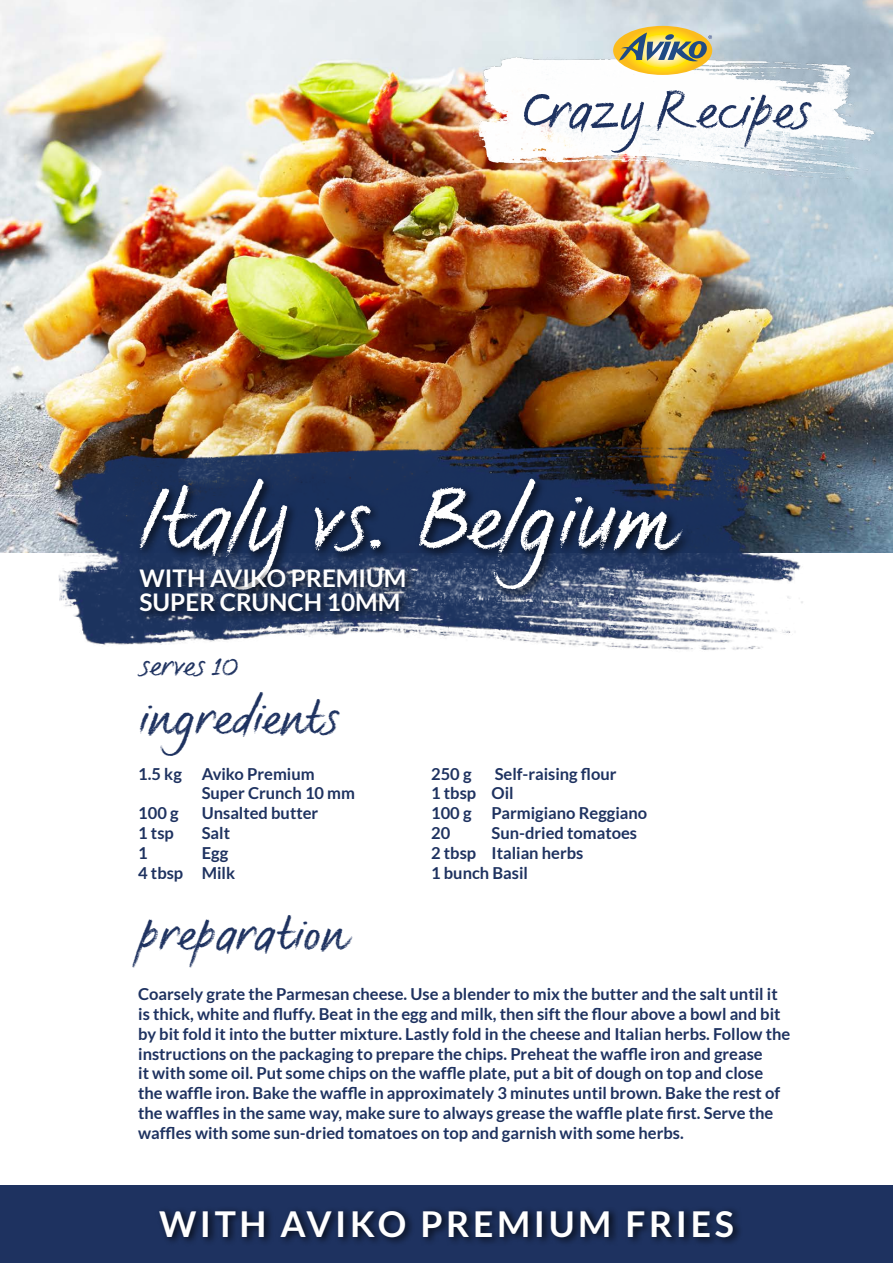
<style>
.page{position:relative;width:893px;height:1263px;background:#fff}
.page>*{position:absolute;margin:0;border:0;box-sizing:border-box;transform-origin:0 0}
.t1{font:87.75px "FS Sammy";color:#fff}
.t2{font:52.95px "FS Sammy";color:#1e3260}
.t3{font:48px "FS Sammy";color:#1e3260}
.t4{font:700 35.7px "Lato";letter-spacing:.1em;color:#fff}
.t5{font:30px "FS Sammy";color:#1e3260}
.t6{font:700 24.3px/24.3px "Lato";color:#fff}
.t7{font:700 16.5px/19.8px "Lato";color:#1e3260}
</style>
<div class="page">
<img style="left:0;top:0;width:893px;height:553px">
<div style="left:0;top:1185px;width:893px;height:78px;background:#1e3260"></div>
<div style="left:156px;top:1206px;width:587px;height:40px;background:#000;opacity:.75"></div>
<img style="left:53px;top:396px;width:754px;height:254px">
<div style="left:136px;top:475px;width:557px;height:126px;background:#000;opacity:.75"></div>
<div style="left:136px;top:564px;width:280px;height:59px;background:#000;opacity:.75"></div>
<img style="left:448px;top:37px;width:445px;height:148px">
<svg style="left:613px;top:26px;width:99px;height:49px;background:#cabb6d"></svg>
<h2 class="t2" style="left:520px;top:78px;width:293px">Crazy Recipes</h2>
<h1 class="t1" style="left:140px;top:465px;width:539px">Italy vs. Belgium</h1>
<h3 class="t6" style="left:140px;top:566px;width:268px">WITH AVIKO PREMIUM<br>SUPER CRUNCH 10MM</h3>
<h3 class="t5" style="left:140px;top:647px;width:101px">serves 10</h3>
<h3 class="t3" style="left:138px;top:688px;width:202px">ingredients</h3>
<p class="t7" style="left:138px;top:763px;width:178px">1.5 kg Aviko Premium</p>
<p class="t7" style="left:202px;top:783px;width:155px">Super Crunch 10 mm</p>
<p class="t7" style="left:138px;top:803px;width:42px">100 g</p>
<p class="t7" style="left:202px;top:803px;width:118px">Unsalted butter</p>
<p class="t7" style="left:138px;top:823px;width:37px">1 tsp</p>
<p class="t7" style="left:202px;top:823px;width:30px">Salt</p>
<p class="t7" style="left:138px;top:843px;width:11px">1</p>
<p class="t7" style="left:138px;top:843px;width:98px;text-indent:64px">Egg<br>4 tbsp Milk</p>
<h3 class="t3" style="left:138px;top:905px;width:210px">preparation</h3>
<p class="t7" style="left:431px;top:763px;width:218px;text-indent:64px">Self-raising flour<br>1 tbsp Oil<br>100 g Parmigiano Reggiano<br>20</p>
<p class="t7" style="left:431px;top:763px;width:42px">250 g</p>
<p class="t7" style="left:431px;top:823px;width:207px;text-indent:60px">Sun-dried tomatoes<br>2 tbsp Italian herbs<br>1 bunch Basil</p>
<p class="t7" style="left:138px;top:984px;width:654px">Coarsely grate the Parmesan cheese. Use a blender to mix the butter and the salt until it is thick, white and fluffy. Beat in the egg and milk, then sift the flour above a bowl and bit by bit fold it into the butter mixture. Lastly fold in the cheese and Italian herbs. Follow the instructions on the packaging to prepare the chips. Preheat the waffle iron and grease<br>it with some oil. Put some chips on the waffle plate, put a bit of dough on top and close the waffle iron. Bake the waffle in approximately 3 minutes until brown. Bake the rest of the waffles in the same way, make sure to always grease the waffle plate first. Serve the waffles with some sun-dried tomatoes on top and garnish with some herbs.</p>
<h3 class="t4" style="left:159px;top:1203px;width:576px">WITH AVIKO PREMIUM FRIES</h3>
</div>
